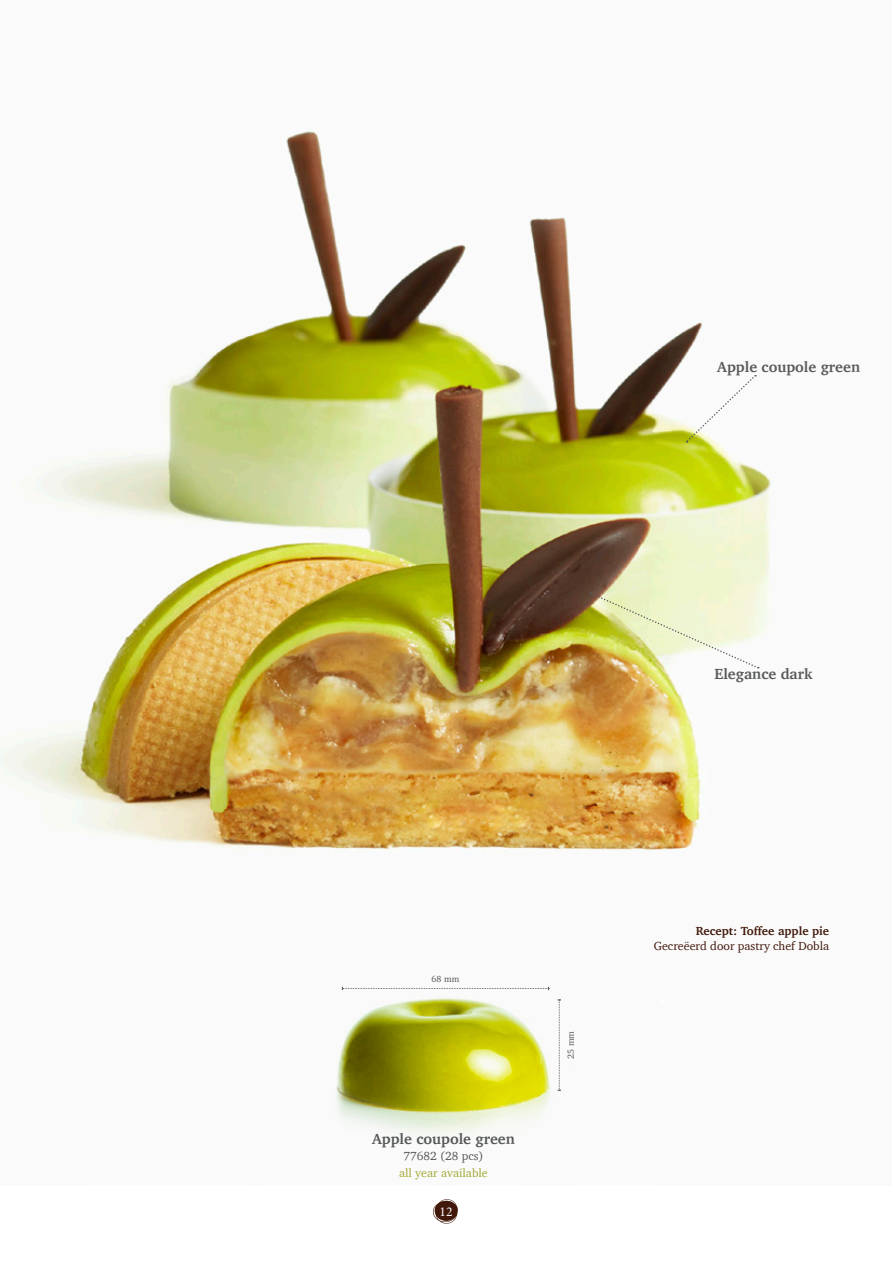
<style>
.page{position:relative;width:893px;height:1263px;background:#fff}
.page>*{position:absolute;margin:0;border:0;box-sizing:border-box;transform-origin:0 0}
.t1{font:700 15px "Charter";color:#57595b}
.t2{font:13.5px "Minion Pro";color:#fff}
.t3{font:12px "Charter";color:#41180a}
.t4{font:700 12px "Charter";color:#41180a}
.t5{font:12px "Charter";color:#a7ad36}
.t6{font:12px "Charter";color:#57595b}
.t7{font:9px "Charter";color:#57595b}
</style>
<div class="page">
<svg style="left:433px;top:1199px;width:25px;height:25px"></svg>
<img style="left:0;top:128px;width:773px;height:1009px">
<svg style="left:590px;top:592px;width:169px;height:76px;background:#e6e7b6"></svg>
<svg style="left:685px;top:375px;width:71px;height:68px"></svg>
<p class="t1" style="left:717px;top:354px;width:144px">Apple coupole green</p>
<p class="t1" style="left:714px;top:660px;width:99px">Elegance dark</p>
<p class="t7" style="left:432px;top:971px;width:29px">68 mm</p>
<p class="t1" style="left:372px;top:1126px;width:144px">Apple coupole green</p>
<p class="t6" style="left:403px;top:1146px;width:82px">77682 (28 pcs)</p>
<p class="t5" style="left:399px;top:1162px;width:90px">all year available</p>
<p class="t2" style="left:440px;top:1202px;width:14px">12</p>
<p class="t7" style="left:563px;top:1059px;width:29px;rotate:-90deg">25 mm</p>
<p class="t4" style="left:696px;top:920px;width:135px">Recept: Toffee apple pie</p>
<p class="t3" style="left:654px;top:935px;width:177px">Gecreëerd door pastry chef Dobla</p>
</div>
